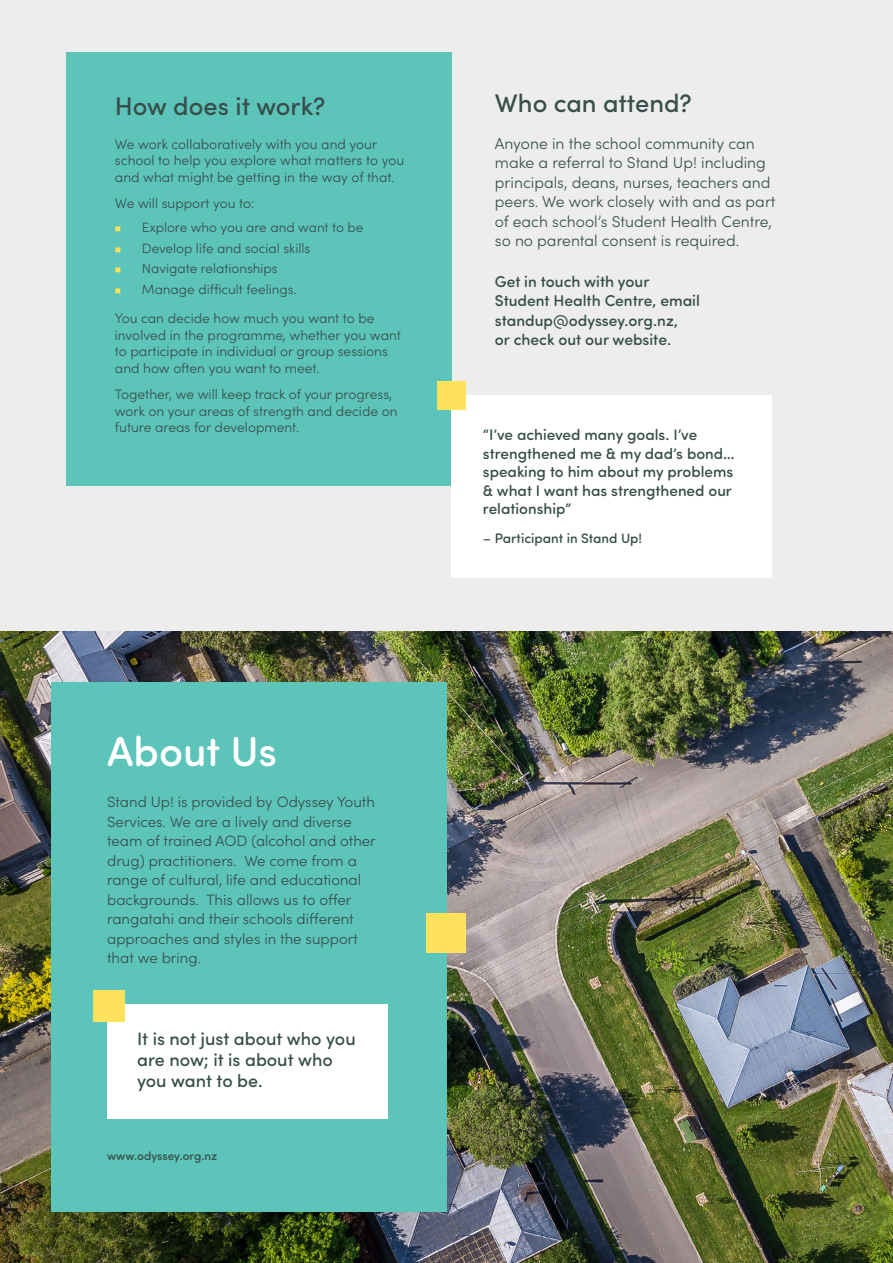
<style>
.page{position:relative;width:893px;height:1263px;background:#fff}
.page>*{position:absolute;margin:0;border:0;box-sizing:border-box;transform-origin:0 0}
.t1{font:500 42px "Sofia Pro Soft";color:#fff}
.t2{font:500 25.5px "Sofia Pro";color:#374e4a}
.t3{font:500 18px/21px "Sofia Pro";color:#374e4a}
.t4{font:300 15.75px/19.5px "Sofia Pro";color:#374e4a}
.t5{font:500 15.75px/19.5px "Sofia Pro Soft";color:#374e4a}
.t6{font:500 15.45px/18.6px "Sofia Pro Soft";color:#374e4a}
.t7{font:300 15px/19.5px "Sofia Pro";color:#374e4a}
.t8{font:300 13.8px/16.5px "Sofia Pro";color:#374e4a}
.t9{font:500 13.8px "Sofia Pro Soft";color:#374e4a}
.t10{font:300 13.5px "Sofia Pro";color:#374e4a}
.t11{font:500 12px "Sofia Pro Soft";color:#374e4a}
.s1{font-size:9px;color:#fee25b}
</style>
<div class="page">
<div style="left:0;top:0;width:893px;height:631px;background:#ededee"></div>
<img style="left:0;top:631px;width:893px;height:632px">
<div style="left:51px;top:682px;width:395px;height:529px;background:#5dc4ba"></div>
<div style="left:426px;top:913px;width:40px;height:40px;background:#fee25b"></div>
<div style="left:108px;top:1004px;width:280px;height:115px;background:#fff"></div>
<div style="left:94px;top:990px;width:31px;height:32px;background:#fee25b"></div>
<div style="left:66px;top:52px;width:386px;height:434px;background:#5dc4ba"></div>
<div style="left:452px;top:395px;width:320px;height:182px;background:#fff"></div>
<div style="left:437px;top:381px;width:29px;height:28px;background:#fee25b"></div>
<h2 class="t2" style="left:115px;top:87px;width:212px">How does it work?</h2>
<p class="t8" style="left:115px;top:135px;width:291px">We work collaboratively with you and your school to help you explore what matters to you and what might be getting in the way of that.</p>
<p class="t8" style="left:115px;top:194px;width:141px">We will support you to:</p>
<p class="t10" style="left:115px;top:218px;width:250px"><span class="s1">■</span> Explore who you are and want to be</p>
<p class="t10" style="left:115px;top:238px;width:197px"><span class="s1">■</span> Develop life and social skills</p>
<p class="t10" style="left:115px;top:259px;width:164px"><span class="s1">■</span> Navigate relationships</p>
<p class="t10" style="left:115px;top:280px;width:183px"><span class="s1">■</span> Manage difficult feelings.</p>
<p class="t8" style="left:115px;top:309px;width:288px">You can decide how much you want to be involved in the programme, whether you want to participate in individual or group sessions and how often you want to meet.</p>
<p class="t8" style="left:115px;top:385px;width:284px">Together, we will keep track of your progress, work on your areas of strength and decide on future areas for development.</p>
<h1 class="t1" style="left:107px;top:721px;width:171px">About Us</h1>
<p class="t7" style="left:107px;top:791px;width:270px">Stand Up! is provided by Odyssey Youth Services. We are a lively and diverse team of trained AOD (alcohol and other drug) practitioners. We come from a range of cultural, life and educational backgrounds. This allows us to offer rangatahi and their schools different approaches and styles in the support that we bring.</p>
<h3 class="t3" style="left:137px;top:1027px;width:220px">It is not just about who you are now; it is about who you want to be.</h3>
<p class="t11" style="left:107px;top:1147px;width:112px">www.odyssey.org.nz</p>
<h2 class="t2" style="left:495px;top:84px;width:198px">Who can attend?</h2>
<p class="t4" style="left:495px;top:132px;width:282px">Anyone in the school community can make a referral to Stand Up! including principals, deans, nurses, teachers and peers. We work closely with and as part of each school’s Student Health Centre, so no parental consent is required.</p>
<p class="t5" style="left:495px;top:270px;width:206px">Get in touch with your<br>Student Health Centre, email standup@odyssey.org.nz,<br>or check out our website.</p>
<p class="t6" style="left:483px;top:424px;width:253px">“I’ve achieved many goals. I’ve strengthened me &amp; my dad’s bond… speaking to him about my problems &amp; what I want has strengthened our relationship”</p>
<p class="t9" style="left:483px;top:528px;width:161px">– Participant in Stand Up!</p>
</div>
